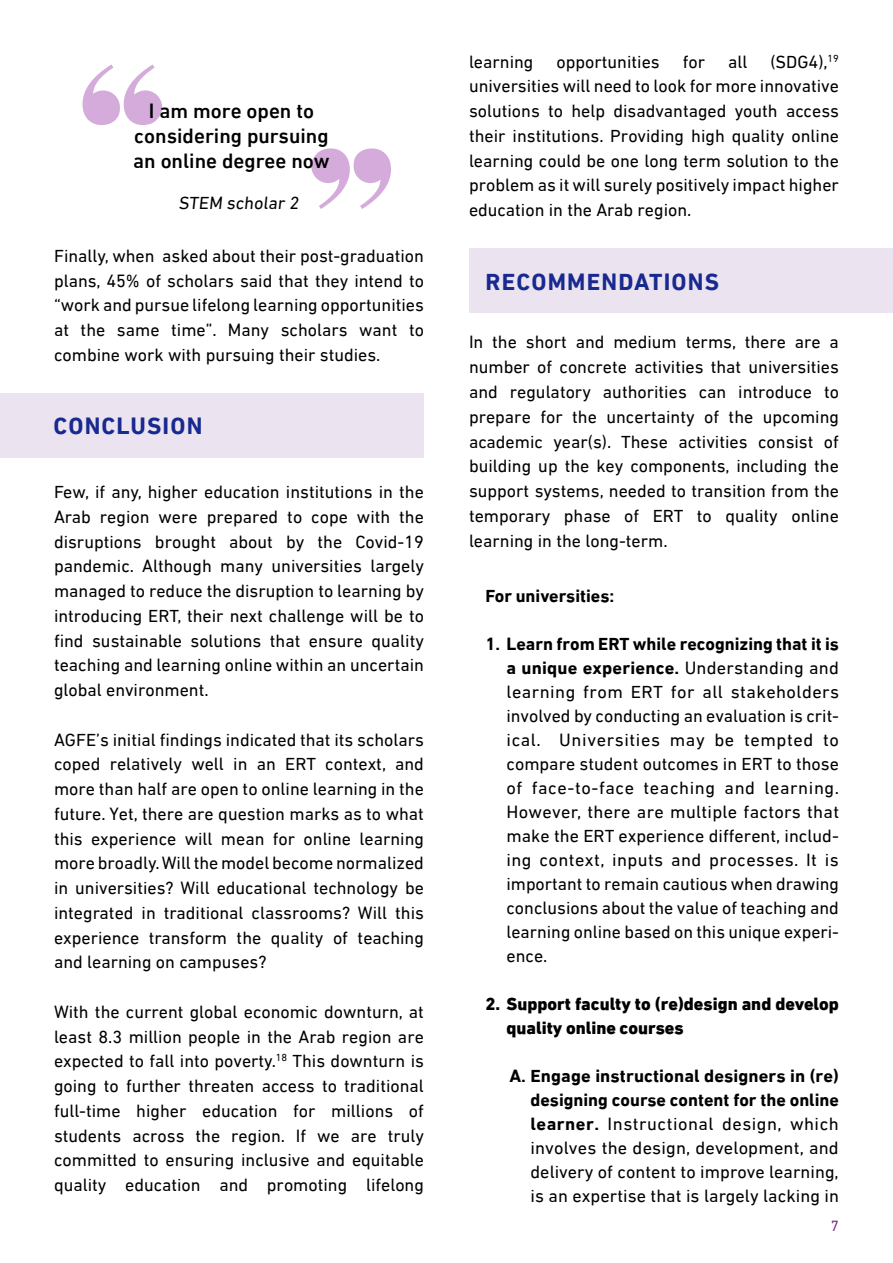
<style>
.page{position:relative;width:893px;height:1263px;background:#fff}
.page>*{position:absolute;margin:0;border:0;box-sizing:border-box;transform-origin:0 0}
.t1{font:700 24px "DIN Next LT Arabic";letter-spacing:.05em;color:#18298f}
.Paragraph_Style_2{font:500 21px/24.8px "DIN Next LT Arabic";color:#000;text-align:center}
.Body{font:18px/24.8px "DIN Next LT Arabic";color:#000;text-align:justify}
.Body-2{font:800 18px/24px "DIN Next LT Arabic";color:#000}
.Body-3{font:700 18px "DIN Next LT Arabic";color:#000}
.Paragraph_Style_2-2{font:18px "DIN Next LT Arabic";color:#000}
.t2{font:15px "DIN Next LT Arabic";color:#80298f}
.s1{font-weight:700}
</style>
<div class="page">
<div style="left:0;top:393px;width:424px;height:64px;background:#ece3f0"></div>
<div style="left:469px;top:248px;width:424px;height:65px;background:#ece3f0"></div>
<svg style="left:82px;top:65px;width:80px;height:60px"></svg>
<svg style="left:311px;top:148px;width:80px;height:61px"></svg>
<p class="Paragraph_Style_2" style="left:133px;top:98px;width:198px">I am more open to considering pursuing an online degree now</p>
<p class="Paragraph_Style_2-2" style="left:179px;top:192px;width:125px">STEM scholar 2</p>
<p class="Body" style="left:54px;top:243px;width:372px">Finally, when asked about their post-graduation plans, 45% of scholars said that they intend to “work and pursue lifelong learning opportunities at the same time”. Many scholars want to combine work with pursuing their studies.</p>
<p class="t1" style="left:53px;top:411px;width:151px">CONCLUSION</p>
<p class="Body" style="left:54px;top:479px;width:371px">Few, if any, higher education institutions in the Arab region were prepared to cope with the disruptions brought about by the Covid-19 pandemic. Although many universities largely managed to reduce the disruption to learning by introducing ERT, their next challenge will be to find sustainable solutions that ensure quality teaching and learning online within an uncertain global environment.</p>
<p class="Body" style="left:54px;top:727px;width:371px">AGFE’s initial findings indicated that its scholars coped relatively well in an ERT context, and more than half are open to online learning in the future. Yet, there are question marks as to what this experience will mean for online learning more broadly. Will the model become normalized in universities? Will educational technology be integrated in traditional classrooms? Will this experience transform the quality of teaching and learning on campuses?</p>
<p class="Body" style="left:54px;top:999px;width:371px">With the current global economic downturn, at least 8.3 million people in the Arab region are expected to fall into poverty.<sup>18</sup> This downturn is going to further threaten access to traditional full-time higher education for millions of students across the region. If we are truly committed to ensuring inclusive and equitable quality education and promoting lifelong</p>
<p class="Body" style="left:469px;top:49px;width:371px;text-indent:301px">(SDG4),<sup>19 </sup>universities will need to look for more innovative solutions to help disadvantaged youth access their institutions. Providing high quality online learning could be one long term solution to the problem as it will surely positively impact higher education in the Arab region.</p>
<p class="Body" style="left:469px;top:49px;width:66px">learning</p>
<p class="Body" style="left:556px;top:49px;width:105px">opportunities</p>
<p class="Body" style="left:683px;top:49px;width:24px">for</p>
<p class="Body" style="left:728px;top:49px;width:21px">all</p>
<p class="t1" style="left:485px;top:268px;width:235px">RECOMMENDATIONS</p>
<p class="Body" style="left:469px;top:330px;width:371px">In the short and medium terms, there are a number of concrete activities that universities and regulatory authorities can introduce to prepare for the uncertainty of the upcoming academic year(s). These activities consist of building up the key components, including the support systems, needed to transition from the temporary phase of ERT to quality online learning in the long-term.</p>
<p class="Body-3" style="left:485px;top:585px;width:130px">For universities:</p>
<p class="Body" style="left:506px;top:632px;width:334px;line-height:24px;text-indent:-21px"><span class="s1">1. Learn from ERT while recognizing that it is a unique experience.</span> Understanding and learning from ERT for all stakeholders involved by conducting an evaluation is crit&shy;ical. Universities may be tempted to compare student outcomes in ERT to those of face-to-face teaching and learning.<br>However, there are multiple factors that make the ERT experience different, includ&shy;ing context, inputs and processes. It is important to remain cautious when drawing conclusions about the value of teaching and learning online based on this unique experi&shy;ence.</p>
<p class="Body-2" style="left:506px;top:992px;width:334px;text-indent:-21px">2. Support faculty to (re)design and develop quality online courses</p>
<p class="Body" style="left:530px;top:1064px;width:310px;line-height:24px;text-indent:-21px"><span class="s1">A. Engage instructional designers in (re) designing course content for the online learner.</span> Instructional design, which involves the design, development, and delivery of content to improve learning, is an expertise that is largely lacking in</p>
<p class="t2" style="left:831px;top:1217px;width:10px">7</p>
</div>
